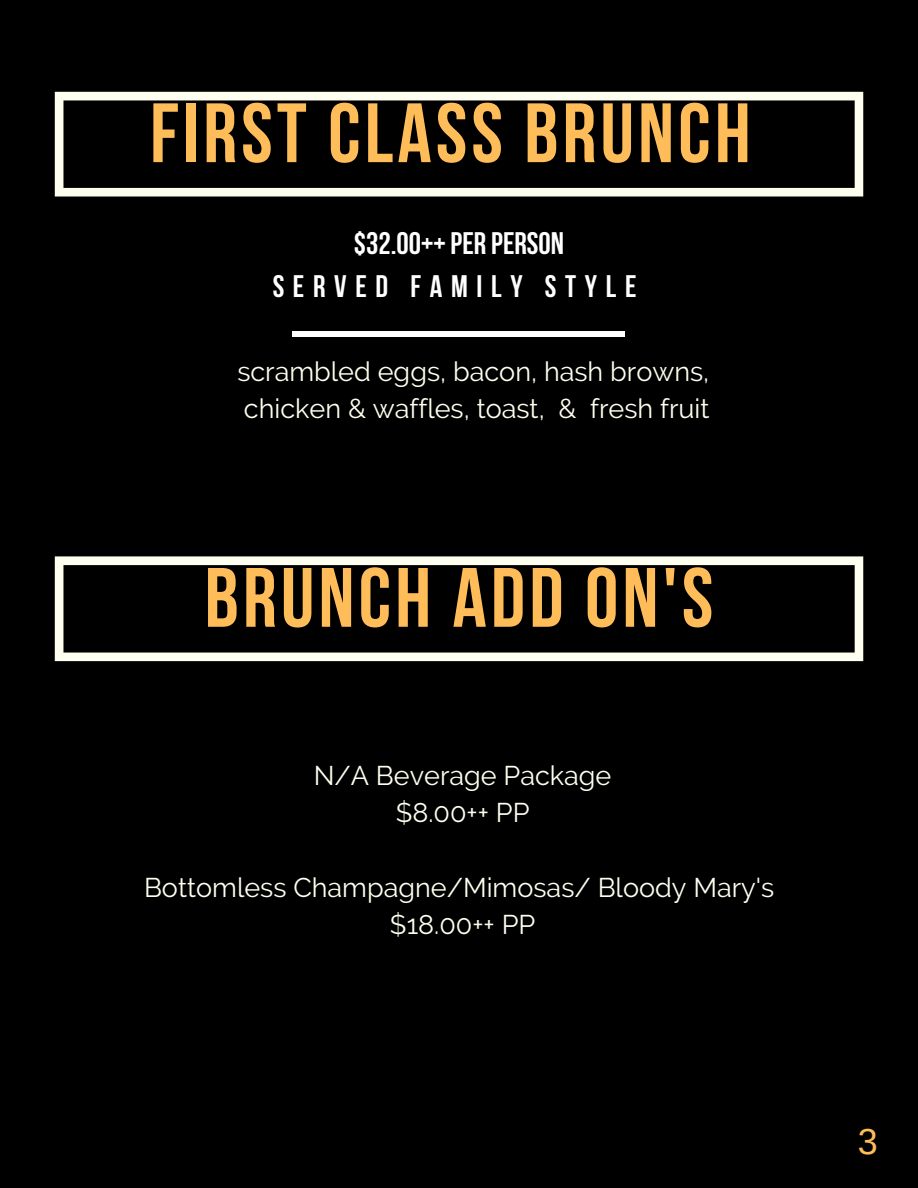
<style>
.page{position:relative;width:918px;height:1188px;background:#000}
.page>*{position:absolute;margin:0;border:0;box-sizing:border-box;transform-origin:0 0}
.t1{font:700 84px "Bebas Neue";letter-spacing:.05em;color:#ffbd59}
.t2{font:36px "Arimo";color:#ffbd59}
.t3{font:700 31.05px "Bebas Neue";color:#fff}
.t4{font:700 31.05px "Bebas Neue";letter-spacing:.28em;color:#fff}
.t5{font:27px "Raleway";color:#fffff0}
</style>
<div class="page">
<svg style="left:55px;top:92px;width:808px;height:105px"></svg>
<div style="left:292px;top:331px;width:333px;height:6px;background:#fff"></div>
<svg style="left:55px;top:556px;width:808px;height:105px"></svg>
<p class="t1" style="left:150px;top:99px;width:602px">FIRST CLASS BRUNCH</p>
<p class="t3" style="left:354px;top:231px;width:212px">$32.00++PER PERSON</p>
<p class="t4" style="left:273px;top:274px;width:365px">SERVED FAMILY STYLE</p>
<p class="t5" style="left:237px;top:356px;width:474px">scrambled eggs, bacon, hash browns,</p>
<p class="t5" style="left:244px;top:393px;width:467px">chicken &amp; waffles, toast, &amp; fresh fruit</p>
<p class="t1" style="left:205px;top:564px;width:510px">BRUNCH ADD ON'S</p>
<p class="t5" style="left:314px;top:760px;width:299px">N/A Beverage Package</p>
<p class="t5" style="left:396px;top:797px;width:135px">$8.00++ PP</p>
<p class="t5" style="left:144px;top:871px;width:632px">Bottomless Champagne/Mimosas/ Bloody Mary's</p>
<p class="t5" style="left:390px;top:908px;width:147px">$18.00++ PP</p>
<p class="t2" style="left:858px;top:1121px;width:22px">3</p>
</div>
